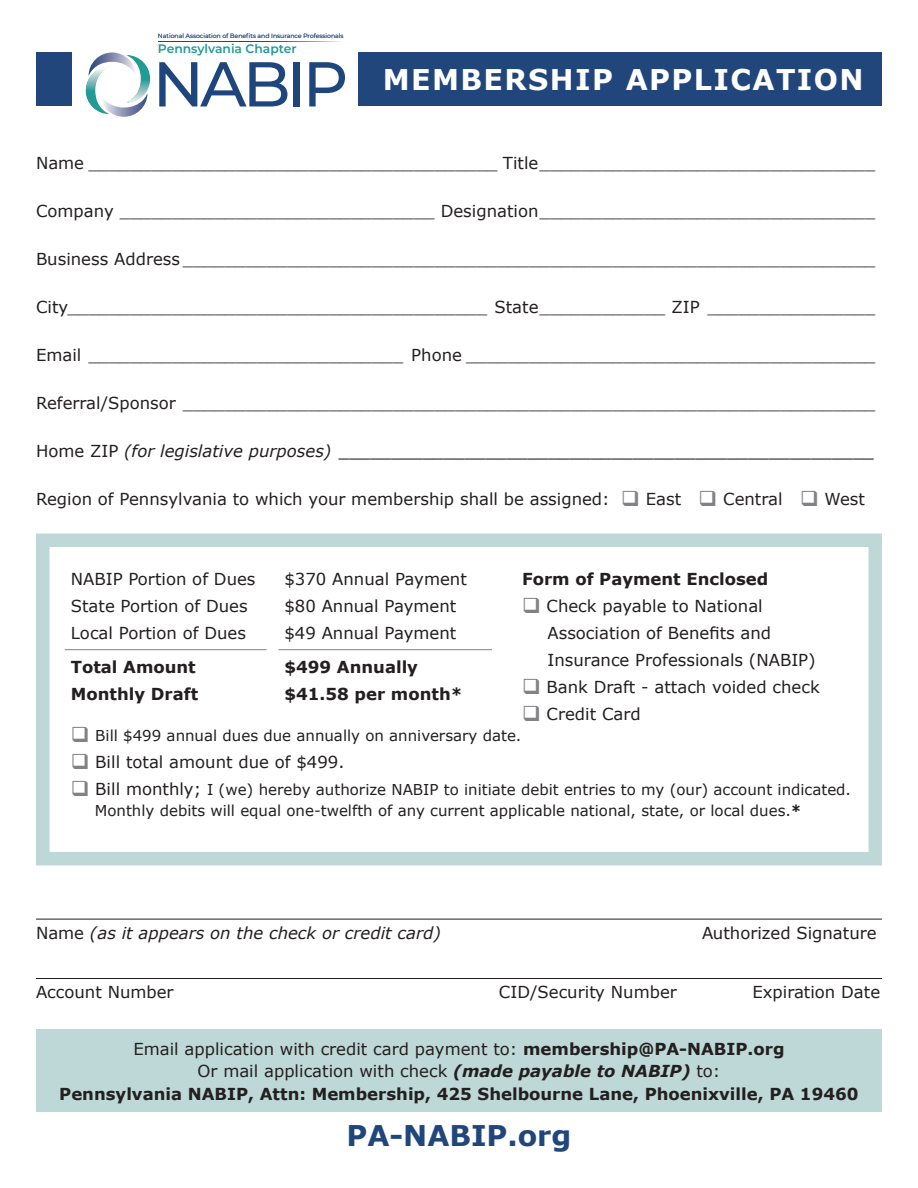
<style>
.page{position:relative;width:918px;height:1188px;background:#fff}
.page>*{position:absolute;margin:0;border:0;box-sizing:border-box;transform-origin:0 0}
.t1{font:500 63.3px "Montserrat";letter-spacing:-.06em;color:#1f467c}
.t2{font:700 28.5px "Verdana";letter-spacing:.05em;color:#fff}
.t3{font:700 28.5px "Verdana";color:#21467c}
.t4{font:16.5px/27px "Verdana";color:#231f20}
.t5{font:700 16.5px "Verdana";color:#231f20}
.t6{font:italic 16.5px "Verdana";color:#231f20}
.t7{font:15px/21px "Verdana";color:#231f20}
.t8{font:600 12.3px "Montserrat";color:#209b96}
.t9{font:6.15px "Montserrat";color:#1f467c}
.s1{font-style:normal}
.s2{color:#808285}
.s3{font-size:16.5px}
.s4{font-weight:700}
.s5{font-weight:700;font-style:italic}
</style>
<div class="page">
<div style="left:358px;top:52px;width:524px;height:54px;background:#21467c"></div>
<div style="left:36px;top:1030px;width:846px;height:82px;background:#bed8d8"></div>
<div style="left:36px;top:533px;width:846px;height:332px;border:14px solid #bed8d8"></div>
<hr style="left:65px;top:649px;width:202px;height:1px;background:#808285">
<hr style="left:278px;top:649px;width:214px;height:1px;background:#808285">
<hr style="left:36px;top:919px;width:846px;height:1px;background:#231f20">
<hr style="left:36px;top:978px;width:846px;height:1px;background:#231f20">
<div style="left:36px;top:52px;width:36px;height:54px;background:#21467c"></div>
<svg style="left:159px;top:41px;width:183px;height:1px"></svg>
<svg style="left:86px;top:53px;width:64px;height:64px"></svg>
<p class="t9" style="left:158px;top:32px;width:187px">National Association of Benefits and Insurance Professionals</p>
<p class="t1" style="left:153px;top:40px;width:197px">NABIP</p>
<p class="t8" style="left:158px;top:40px;width:140px">Pennsylvania Chapter</p>
<p class="t2" style="left:383px;top:60px;width:482px">MEMBERSHIP APPLICATION</p>
<p class="t4" style="left:36px;top:149px;width:841px">Name _______________________________________ Title________________________________</p>
<p class="t4" style="left:36px;top:197px;width:841px">Company ______________________________ Designation________________________________</p>
<p class="t4" style="left:36px;top:245px;width:841px">Business Address __________________________________________________________________</p>
<p class="t4" style="left:36px;top:293px;width:841px">City________________________________________ State____________ ZIP ________________</p>
<p class="t4" style="left:36px;top:341px;width:841px">Email ______________________________ Phone _______________________________________</p>
<p class="t4" style="left:36px;top:389px;width:841px">Referral/Sponsor __________________________________________________________________</p>
<p class="t6" style="left:36px;top:440px;width:841px"><span class="s1">Home ZIP</span> (for legislative purposes) ___________________________________________________</p>
<p class="t4" style="left:36px;top:485px;width:831px">Region of Pennsylvania to which your membership shall be assigned: <span class="s2">❑</span> East <span class="s2">❑</span> Central <span class="s2">❑</span> West</p>
<p class="t4" style="left:71px;top:565px;width:186px">NABIP Portion of Dues</p>
<p class="t4" style="left:71px;top:592px;width:178px">State Portion of Dues</p>
<p class="t4" style="left:71px;top:619px;width:177px">Local Portion of Dues</p>
<p class="t5" style="left:71px;top:656px;width:127px">Total Amount</p>
<p class="t5" style="left:71px;top:683px;width:129px">Monthly Draft</p>
<p class="t4" style="left:284px;top:565px;width:184px">$370 Annual Payment</p>
<p class="t4" style="left:284px;top:592px;width:174px">$80 Annual Payment</p>
<p class="t4" style="left:284px;top:619px;width:174px">$49 Annual Payment</p>
<p class="t5" style="left:284px;top:656px;width:135px">$499 Annually</p>
<p class="t5" style="left:284px;top:683px;width:180px">$41.58 per month*</p>
<p class="t5" style="left:522px;top:567px;width:248px">Form of Payment Enclosed</p>
<p class="t4" style="left:547px;top:592px;width:270px;text-indent:-25px"><span class="s2">❑</span> Check payable to National<br>Association of Benefits and<br>Insurance Professionals (NABIP)</p>
<p class="t4" style="left:522px;top:673px;width:299px"><span class="s2">❑</span> Bank Draft - attach voided check</p>
<p class="t4" style="left:522px;top:700px;width:120px"><span class="s2">❑</span> Credit Card</p>
<p class="t7" style="left:71px;top:725px;width:452px"><span class="s2">❑</span> Bill $499 annual dues due annually on anniversary date.</p>
<p class="t4" style="left:71px;top:748px;width:275px"><span class="s2">❑</span> Bill total amount due of $499.</p>
<p class="t7" style="left:95px;top:779px;width:758px;text-indent:-24px"><span class="s2">❑</span> <span class="s3">Bill monthly;</span> I (we) hereby authorize NABIP to initiate debit entries to my (our) account indicated.<br>Monthly debits will equal one-twelfth of any current applicable national, state, or local dues.<span class="s4">*</span></p>
<p class="t6" style="left:36px;top:922px;width:406px"><span class="s1">Name</span> (as it appears on the check or credit card)</p>
<p class="t4" style="left:702px;top:919px;width:176px">Authorized Signature</p>
<p class="t4" style="left:36px;top:979px;width:139px">Account Number</p>
<p class="t4" style="left:499px;top:979px;width:179px">CID/Security Number</p>
<p class="t4" style="left:752px;top:979px;width:129px">Expiration Date</p>
<p class="t4" style="left:133px;top:1035px;width:653px">Email application with credit card payment to: <span class="s4">membership@PA-NABIP.org</span></p>
<p class="t4" style="left:198px;top:1058px;width:524px">Or mail application with check <span class="s5">(made payable to NABIP)</span> to:</p>
<p class="t5" style="left:59px;top:1082px;width:801px">Pennsylvania NABIP, Attn: Membership, 425 Shelbourne Lane, Phoenixville, PA 19460</p>
<p class="t3" style="left:347px;top:1116px;width:226px">PA-NABIP.org</p>
</div>
